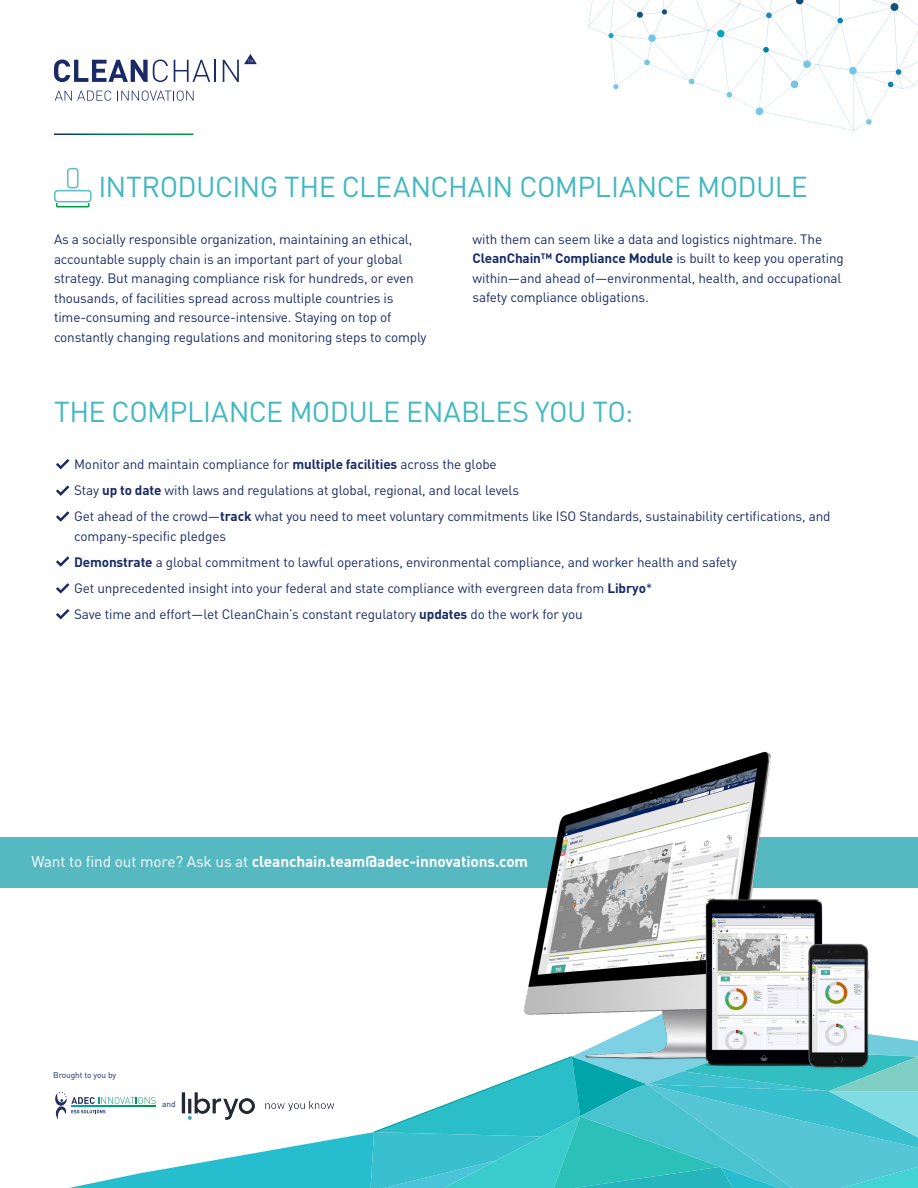
<style>
.page{position:relative;width:918px;height:1188px;background:#fff}
.page>*{position:absolute;margin:0;border:0;box-sizing:border-box;transform-origin:0 0}
.t1{font:28.5px "DIN Pro";letter-spacing:-.02em;color:#40b8c1}
.t2{font:700 15.45px "DIN Pro";letter-spacing:-.01em;color:#fff}
.t3{font:13.5px/19.5px "DIN Pro";letter-spacing:-.01em;color:#192a67}
.t4{font:8.4px "DIN Pro";letter-spacing:-.01em;color:#192a67}
.s1{font-weight:700}
.s2{font-weight:400}
</style>
<div class="page">
<svg style="left:55px;top:91px;width:56px;height:10px"></svg>
<svg style="left:121px;top:91px;width:73px;height:10px"></svg>
<svg style="left:54px;top:60px;width:114px;height:22px"></svg>
<svg style="left:174px;top:60px;width:36px;height:22px"></svg>
<hr style="left:214px;top:60px;width:2px;height:22px;background:#192a67">
<svg style="left:223px;top:54px;width:34px;height:28px"></svg>
<svg style="left:588px;top:0;width:330px;height:131px"></svg>
<div style="left:717px;top:30px;width:7px;height:7px;background:#08a4c3;border-radius:50%"></div>
<div style="left:0;top:837px;width:918px;height:51px;background:#56b8c0"></div>
<svg style="left:54px;top:168px;width:38px;height:39px"></svg>
<svg style="left:56px;top:459px;width:13px;height:10px"></svg>
<svg style="left:56px;top:485px;width:13px;height:11px"></svg>
<svg style="left:56px;top:511px;width:13px;height:11px"></svg>
<svg style="left:56px;top:556px;width:13px;height:11px"></svg>
<svg style="left:56px;top:583px;width:13px;height:11px"></svg>
<svg style="left:56px;top:609px;width:13px;height:10px"></svg>
<img style="left:528px;top:751px;width:341px;height:238px">
<svg style="left:55px;top:989px;width:863px;height:199px"></svg>
<img style="left:157px;top:1086px;width:1px;height:40px">
<img style="left:181px;top:1086px;width:161px;height:40px">
<h1 class="t1" style="left:98px;top:165px;width:711px">INTRODUCING THE CLEANCHAIN COMPLIANCE MODULE</h1>
<p class="t3" style="left:54px;top:229px;width:374px">As a socially responsible organization, maintaining an ethical, accountable supply chain is an important part of your global strategy. But managing compliance risk for hundreds, or even thousands, of facilities spread across multiple countries is time-consuming and resource-intensive. Staying on top of constantly changing regulations and monitoring steps to comply</p>
<p class="t3" style="left:472px;top:228px;width:373px">with them can seem like a data and logistics nightmare. The <span class="s1">CleanChain™ Compliance Module</span> is built to keep you operating within—and ahead of—environmental, health, and occupational safety compliance obligations.</p>
<h1 class="t1" style="left:54px;top:390px;width:581px">THE COMPLIANCE MODULE ENABLES YOU TO:</h1>
<p class="t3" style="left:74px;top:450px;width:758px;line-height:26.2px">Monitor and maintain compliance for <span class="s1">multiple facilities</span> across the globe<br>Stay <span class="s1">up to date</span> with laws and regulations at global, regional, and local levels<br>Get ahead of the crowd—<span class="s1">track</span> what you need to meet voluntary commitments like ISO Standards, sustainability certifications, and</p>
<p class="t3" style="left:74px;top:522px;width:664px;line-height:26.2px">company-specific pledges<br><span class="s1">Demonstrate</span> a global commitment to lawful operations, environmental compliance, and worker health and safety Get unprecedented insight into your federal and state compliance with evergreen data from <span class="s1">Libryo</span>*<br>Save time and effort—let CleanChain’s constant regulatory <span class="s1">updates</span> do the work for you</p>
<p class="t2" style="left:31px;top:850px;width:498px"><span class="s2">Want to find out more? Ask us at</span> cleanchain.team@adec-innovations.com</p>
<p class="t4" style="left:53px;top:1068px;width:64px">Brought to you by</p>
<p class="t4" style="left:162px;top:1098px;width:15px">and</p>
</div>
